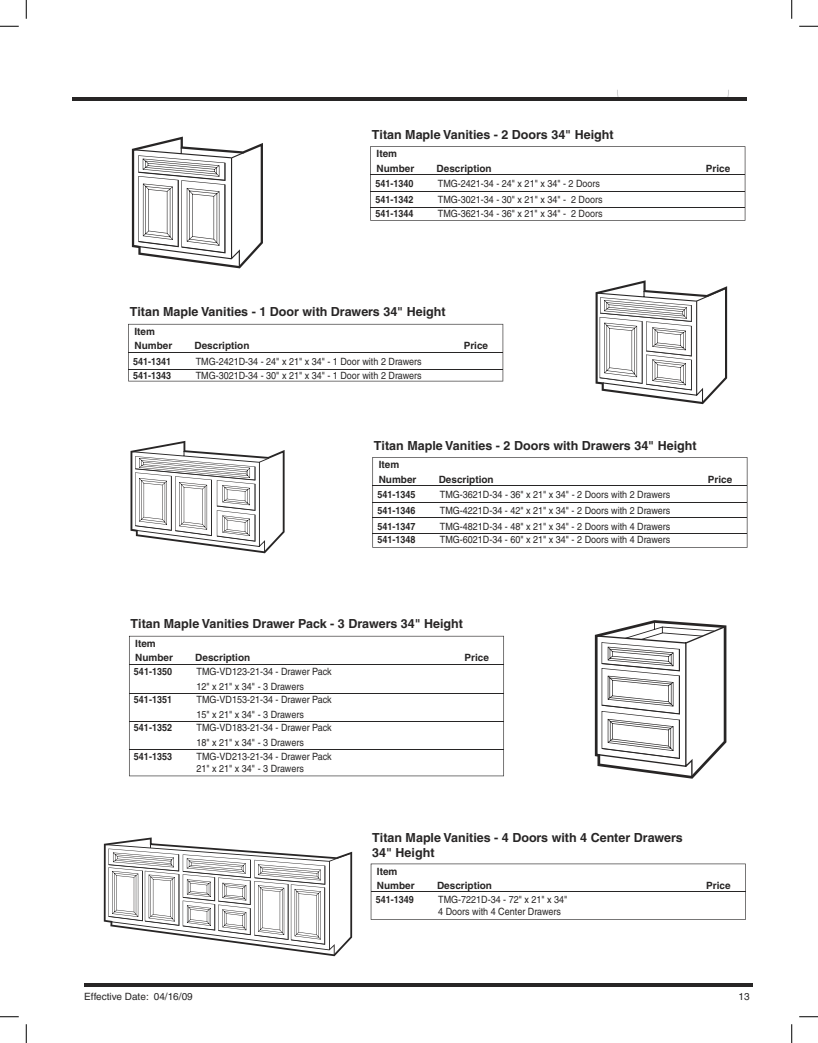
<style>
.page{position:relative;width:818px;height:1043px;background:#fff}
.page>*{position:absolute;margin:0;border:0;box-sizing:border-box;transform-origin:0 0}
.t1{font:700 12.5px/15px "Helvetica";color:#272525}
.t2{font:10px/14.4px "Helvetica";color:#272525;scale:.9 1}
.t3{font:700 10px/14.4px "Helvetica";color:#272525}
.t4{font:700 10px "Helvetica";color:#272525;scale:.9 1}
.t5{font:10px "Helvetica";color:#272525}
</style>
<div class="page">
<svg style="left:616px;top:89px;width:113px;height:9px"></svg>
<hr style="left:84px;top:983px;width:668px;height:3px;background:#272525">
<hr style="left:72px;top:98px;width:674px;height:3px;background:#272525">
<svg style="left:131px;top:136px;width:132px;height:133px"></svg>
<svg style="left:595px;top:280px;width:132px;height:124px"></svg>
<svg style="left:130px;top:441px;width:154px;height:112px"></svg>
<svg style="left:594px;top:620px;width:132px;height:158px"></svg>
<svg style="left:104px;top:837px;width:248px;height:119px"></svg>
<svg style="left:370px;top:146px;width:375px;height:75px"></svg>
<hr style="left:370px;top:174px;width:374px;height:1px;background:#272525">
<hr style="left:370px;top:191px;width:374px;height:1px;background:#272525">
<hr style="left:370px;top:207px;width:374px;height:1px;background:#272525">
<svg style="left:128px;top:324px;width:375px;height:57px"></svg>
<hr style="left:128px;top:352px;width:374px;height:1px;background:#272525">
<hr style="left:128px;top:369px;width:374px;height:1px;background:#272525">
<svg style="left:372px;top:457px;width:375px;height:91px"></svg>
<hr style="left:372px;top:485px;width:375px;height:1px;background:#272525">
<hr style="left:372px;top:502px;width:375px;height:1px;background:#272525">
<hr style="left:372px;top:517px;width:375px;height:1px;background:#272525">
<hr style="left:372px;top:533px;width:375px;height:1px;background:#272525">
<svg style="left:129px;top:636px;width:375px;height:140px"></svg>
<hr style="left:129px;top:664px;width:374px;height:1px;background:#272525">
<hr style="left:129px;top:693px;width:374px;height:1px;background:#272525">
<hr style="left:129px;top:721px;width:374px;height:1px;background:#272525">
<hr style="left:129px;top:749px;width:374px;height:1px;background:#272525">
<svg style="left:370px;top:863px;width:375px;height:56px"></svg>
<hr style="left:370px;top:891px;width:375px;height:1px;background:#272525">
<svg style="left:0;top:25px;width:19px;height:2px"></svg>
<svg style="left:799px;top:25px;width:19px;height:2px"></svg>
<svg style="left:0;top:1016px;width:19px;height:1px"></svg>
<svg style="left:799px;top:1016px;width:19px;height:1px"></svg>
<svg style="left:25px;top:0;width:2px;height:19px"></svg>
<svg style="left:25px;top:1024px;width:2px;height:18px"></svg>
<svg style="left:791px;top:0;width:1px;height:19px"></svg>
<svg style="left:791px;top:1024px;width:2px;height:18px"></svg>
<p class="t1" style="left:372px;top:128px;width:243px">Titan Maple Vanities - 2 Doors 34" Height</p>
<p class="t3" style="left:376px;top:148px;width:39px">Item<br>Number</p>
<p class="t3" style="left:436px;top:162px;width:57px">Description</p>
<p class="t3" style="left:705px;top:162px;width:26px">Price</p>
<p class="t4" style="left:375px;top:180px;width:44px">541-1340</p>
<p class="t2" style="left:438px;top:178px;width:182px">TMG-2421-34 - 24" x 21" x 34" - 2 Doors</p>
<p class="t4" style="left:375px;top:196px;width:44px">541-1342</p>
<p class="t2" style="left:438px;top:193px;width:184px">TMG-3021-34 - 30" x 21" x 34" - 2 Doors</p>
<p class="t4" style="left:375px;top:210px;width:44px">541-1344</p>
<p class="t2" style="left:438px;top:207px;width:184px">TMG-3621-34 - 36" x 21" x 34" - 2 Doors</p>
<p class="t1" style="left:130px;top:306px;width:317px">Titan Maple Vanities - 1 Door with Drawers 34" Height</p>
<p class="t3" style="left:134px;top:325px;width:39px">Item<br>Number</p>
<p class="t3" style="left:194px;top:340px;width:57px">Description</p>
<p class="t3" style="left:463px;top:340px;width:26px">Price</p>
<p class="t4" style="left:133px;top:358px;width:44px">541-1341</p>
<p class="t2" style="left:196px;top:355px;width:252px">TMG-2421D-34 - 24" x 21" x 34" - 1 Door with 2 Drawers</p>
<p class="t4" style="left:133px;top:371px;width:44px">541-1343</p>
<p class="t2" style="left:196px;top:369px;width:252px">TMG-3021D-34 - 30" x 21" x 34" - 1 Door with 2 Drawers</p>
<p class="t1" style="left:374px;top:439px;width:324px">Titan Maple Vanities - 2 Doors with Drawers 34" Height</p>
<p class="t3" style="left:378px;top:458px;width:39px">Item<br>Number</p>
<p class="t3" style="left:438px;top:473px;width:57px">Description</p>
<p class="t3" style="left:707px;top:473px;width:26px">Price</p>
<p class="t4" style="left:377px;top:491px;width:44px">541-1345</p>
<p class="t2" style="left:440px;top:488px;width:257px">TMG-3621D-34 - 36" x 21" x 34" - 2 Doors with 2 Drawers</p>
<p class="t4" style="left:377px;top:506px;width:44px">541-1346</p>
<p class="t2" style="left:440px;top:504px;width:257px">TMG-4221D-34 - 42" x 21" x 34" - 2 Doors with 2 Drawers</p>
<p class="t4" style="left:377px;top:522px;width:44px">541-1347</p>
<p class="t2" style="left:440px;top:520px;width:257px">TMG-4821D-34 - 48" x 21" x 34" - 2 Doors with 4 Drawers</p>
<p class="t4" style="left:377px;top:536px;width:44px">541-1348</p>
<p class="t2" style="left:440px;top:533px;width:257px">TMG-6021D-34 - 60" x 21" x 34" - 2 Doors with 4 Drawers</p>
<p class="t1" style="left:130px;top:617px;width:334px">Titan Maple Vanities Drawer Pack - 3 Drawers 34" Height</p>
<p class="t3" style="left:135px;top:637px;width:39px">Item<br>Number</p>
<p class="t3" style="left:195px;top:651px;width:57px">Description</p>
<p class="t3" style="left:464px;top:651px;width:26px">Price</p>
<p class="t4" style="left:134px;top:668px;width:44px">541-1350</p>
<p class="t2" style="left:196px;top:665px;width:152px">TMG-VD123-21-34 - Drawer Pack<br>12" x 21" x 34" - 3 Drawers</p>
<p class="t4" style="left:134px;top:696px;width:44px">541-1351</p>
<p class="t2" style="left:196px;top:693px;width:152px">TMG-VD153-21-34 - Drawer Pack<br>15" x 21" x 34" - 3 Drawers</p>
<p class="t4" style="left:134px;top:724px;width:44px">541-1352</p>
<p class="t2" style="left:196px;top:721px;width:152px">TMG-VD183-21-34 - Drawer Pack<br>18" x 21" x 34" - 3 Drawers</p>
<p class="t4" style="left:134px;top:752px;width:44px">541-1353</p>
<p class="t2" style="left:196px;top:750px;width:152px;line-height:12.5px">TMG-VD213-21-34 - Drawer Pack<br>21" x 21" x 34" - 3 Drawers</p>
<p class="t1" style="left:372px;top:831px;width:312px">Titan Maple Vanities - 4 Doors with 4 Center Drawers<br>34" Height</p>
<p class="t3" style="left:377px;top:865px;width:39px">Item<br>Number</p>
<p class="t3" style="left:437px;top:879px;width:57px">Description</p>
<p class="t3" style="left:706px;top:879px;width:26px">Price</p>
<p class="t4" style="left:375px;top:895px;width:44px">541-1349</p>
<p class="t2" style="left:438px;top:894px;width:145px;line-height:12.5px">TMG-7221D-34 - 72" x 21" x 34"<br>4 Doors with 4 Center Drawers</p>
<p class="t5" style="left:84px;top:992px;width:110px">Effective Date: 04/16/09</p>
<p class="t5" style="left:738px;top:992px;width:13px">13</p>
</div>
